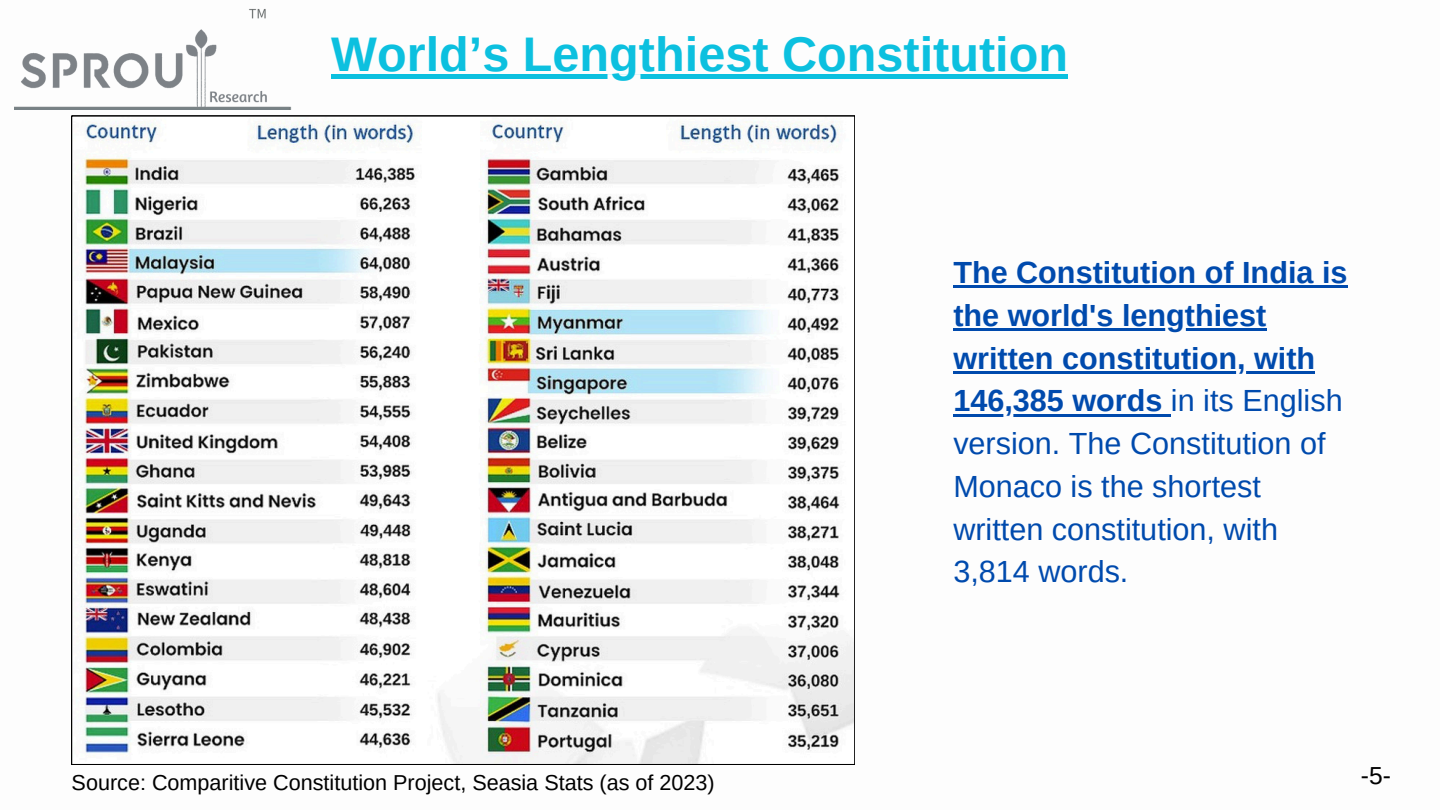
<style>
.page{position:relative;width:1440px;height:810px;background:#fff}
.page>*{position:absolute;margin:0;border:0;box-sizing:border-box;transform-origin:0 0}
.t1{font:700 48.6px "Arimo";color:#0cc0df}
.t2{font:30.6px/42.8px "Arimo";color:#004aad}
.t3{font:700 30.6px "Arimo";color:#004aad}
.t4{font:24.6px "Arimo";color:#000}
.t5{font:21.6px "Arimo";color:#000}
.s1{font-weight:700}
</style>
<div class="page">
<img style="left:15px;top:8px;width:277px;height:102px">
<div style="left:331px;top:74px;width:737px;height:5px;background:#0cc0df"></div>
<hr style="left:953px;top:285px;width:395px;height:3px;background:#004aad">
<hr style="left:953px;top:328px;width:314px;height:3px;background:#004aad">
<hr style="left:953px;top:371px;width:362px;height:3px;background:#004aad">
<hr style="left:953px;top:414px;width:218px;height:3px;background:#004aad">
<svg style="left:72px;top:116px;width:783px;height:649px"></svg>
<p class="t1" style="left:331px;top:28px;width:738px">World’s Lengthiest Constitution</p>
<p class="t3" style="left:953px;top:255px;width:396px">The Constitution of India is</p>
<h2 class="t3" style="left:953px;top:298px;width:315px">the world's lengthiest</h2>
<h3 class="t2" style="left:953px;top:337px;width:391px"><span class="s1">written constitution, with<br>146,385 words</span> in its English version. The Constitution of<br>Monaco is the shortest written constitution, with<br>3,814 words.</h3>
<h1 class="t5" style="left:72px;top:771px;width:645px">Source: Comparitive Constitution Project, Seasia Stats (as of 2023)</h1>
<p class="t4" style="left:1361px;top:762px;width:32px">-5-</p>
</div>
